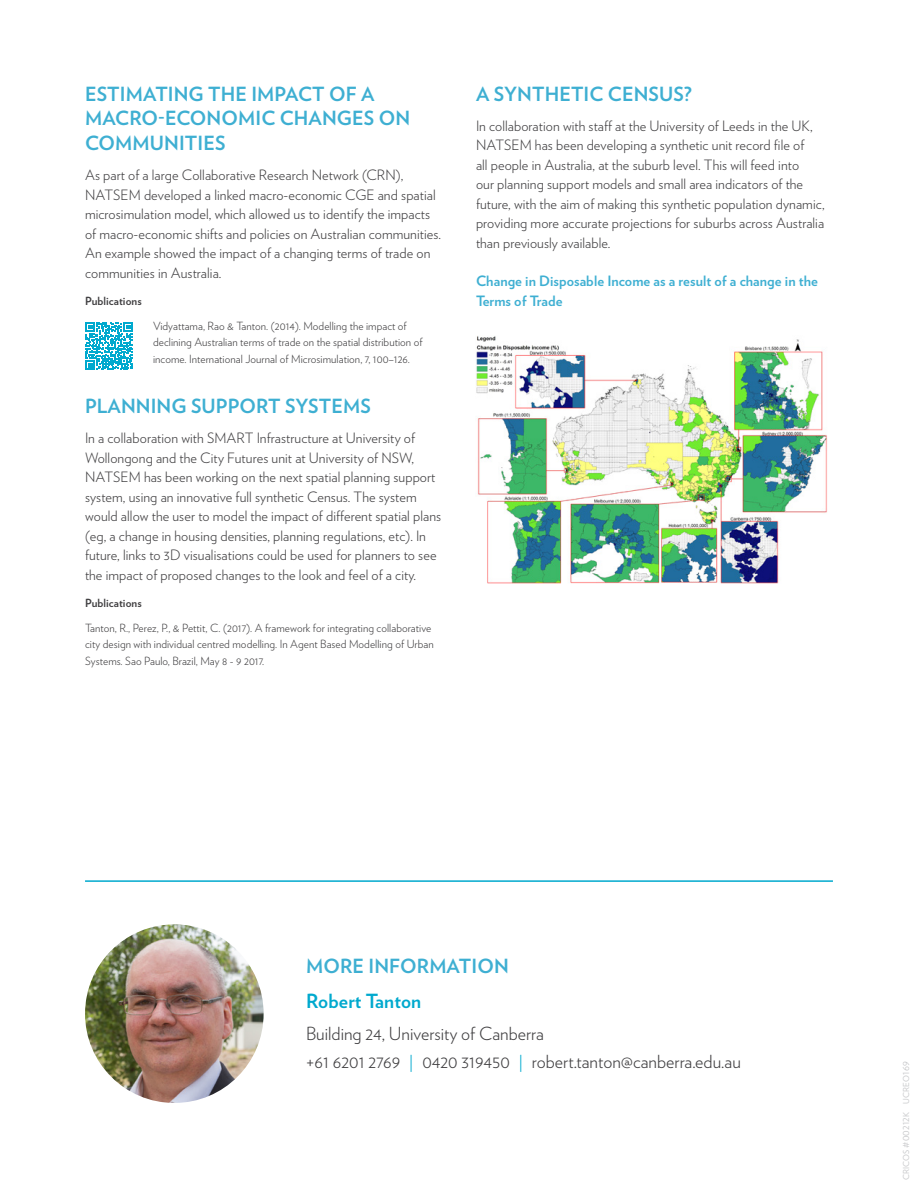
<style>
.page{position:relative;width:918px;height:1188px;background:#fff}
.page>*{position:absolute;margin:0;border:0;box-sizing:border-box;transform-origin:0 0}
.Header_2{font:700 19.5px/24.8px "Verlag";letter-spacing:.005em;color:#3eafd2}
.Contact___Name{font:700 19.5px "Verlag";letter-spacing:.005em;color:#00a9ce}
.Contact___Details{font:300 18px "Verlag";color:#414042}
.Body_Copy{font:300 14.25px/19.5px "Verlag";letter-spacing:.005em;color:#414042}
.Graph_headings{font:700 14.25px/19.5px "Verlag";letter-spacing:.005em;color:#3eafd2}
.Publications{font:300 11.25px/16.5px "Verlag";letter-spacing:.005em;color:#414042}
.Publications-2{font:700 11.25px "Verlag";letter-spacing:.005em;color:#414042}
.Header_1{font:8.25px "Verlag";letter-spacing:.02em;color:#c7c8ca}
.s1{color:#00a9ce}
</style>
<div class="page">
<img style="left:85px;top:924px;width:179px;height:179px;border-radius:89px">
<hr style="left:85px;top:880px;width:748px;height:2px;background:#00a9ce">
<img style="left:476px;top:336px;width:351px;height:248px">
<svg style="left:85px;top:322px;width:48px;height:48px"></svg>
<p class="Header_2" style="left:85px;top:80px;width:327px">ESTIMATING THE IMPACT OF A<br>MACRO-ECONOMIC CHANGES ON<br>COMMUNITIES</p>
<p class="Body_Copy" style="left:85px;top:165px;width:357px">As part of a large Collaborative Research Network (CRN), NATSEM developed a linked macro-economic CGE and spatial microsimulation model, which allowed us to identify the impacts of macro-economic shifts and policies on Australian communities.<br>An example showed the impact of a changing terms of trade on communities in Australia.</p>
<p class="Publications-2" style="left:85px;top:292px;width:58px">Publications</p>
<p class="Publications" style="left:153px;top:317px;width:271px">Vidyattama, Rao &amp; Tanton. (2014). Modelling the impact of declining Australian terms of trade on the spatial distribution of income. International Journal of Microsimulation, 7, 100–126.</p>
<p class="Header_2" style="left:85px;top:393px;width:287px">PLANNING SUPPORT SYSTEMS</p>
<p class="Body_Copy" style="left:85px;top:428px;width:358px">In a collaboration with SMART Infrastructure at University of Wollongong and the City Futures unit at University of NSW, NATSEM has been working on the next spatial planning support system, using an innovative full synthetic Census. The system would allow the user to model the impact of different spatial plans (eg, a change in housing densities, planning regulations, etc). In future, links to 3D visualisations could be used for planners to see the impact of proposed changes to the look and feel of a city.</p>
<p class="Publications-2" style="left:85px;top:594px;width:58px">Publications</p>
<p class="Publications" style="left:85px;top:619px;width:350px">Tanton, R., Perez, P., &amp; Pettit, C. (2017). A framework for integrating collaborative city design with individual centred modelling. In Agent Based Modelling of Urban<br>Systems. Sao Paulo, Brazil, May 8 - 9 2017.</p>
<p class="Header_2" style="left:476px;top:80px;width:217px">A SYNTHETIC CENSUS?</p>
<p class="Body_Copy" style="left:476px;top:115px;width:350px">In collaboration with staff at the University of Leeds in the UK, NATSEM has been developing a synthetic unit record file of<br>all people in Australia, at the suburb level. This will feed into<br>our planning support models and small area indicators of the future, with the aim of making this synthetic population dynamic, providing more accurate projections for suburbs across Australia than previously available.</p>
<p class="Graph_headings" style="left:476px;top:271px;width:343px">Change in Disposable Income as a result of a change in the<br>Terms of Trade</p>
<p class="Header_2" style="left:306px;top:953px;width:204px">MORE INFORMATION</p>
<p class="Contact___Name" style="left:306px;top:986px;width:117px">Robert Tanton</p>
<p class="Contact___Details" style="left:306px;top:1020px;width:239px">Building 24, University of Canberra</p>
<p class="Contact___Details" style="left:306px;top:1048px;width:436px">+61 6201 2769 <span class="s1">|</span> 0420 319450 <span class="s1">|</span> robert.tanton@canberra.edu.au</p>
<p class="Header_1" style="left:900px;top:1180px;width:120px;rotate:-90deg">CRICOS #00212K UCREO169</p>
</div>
